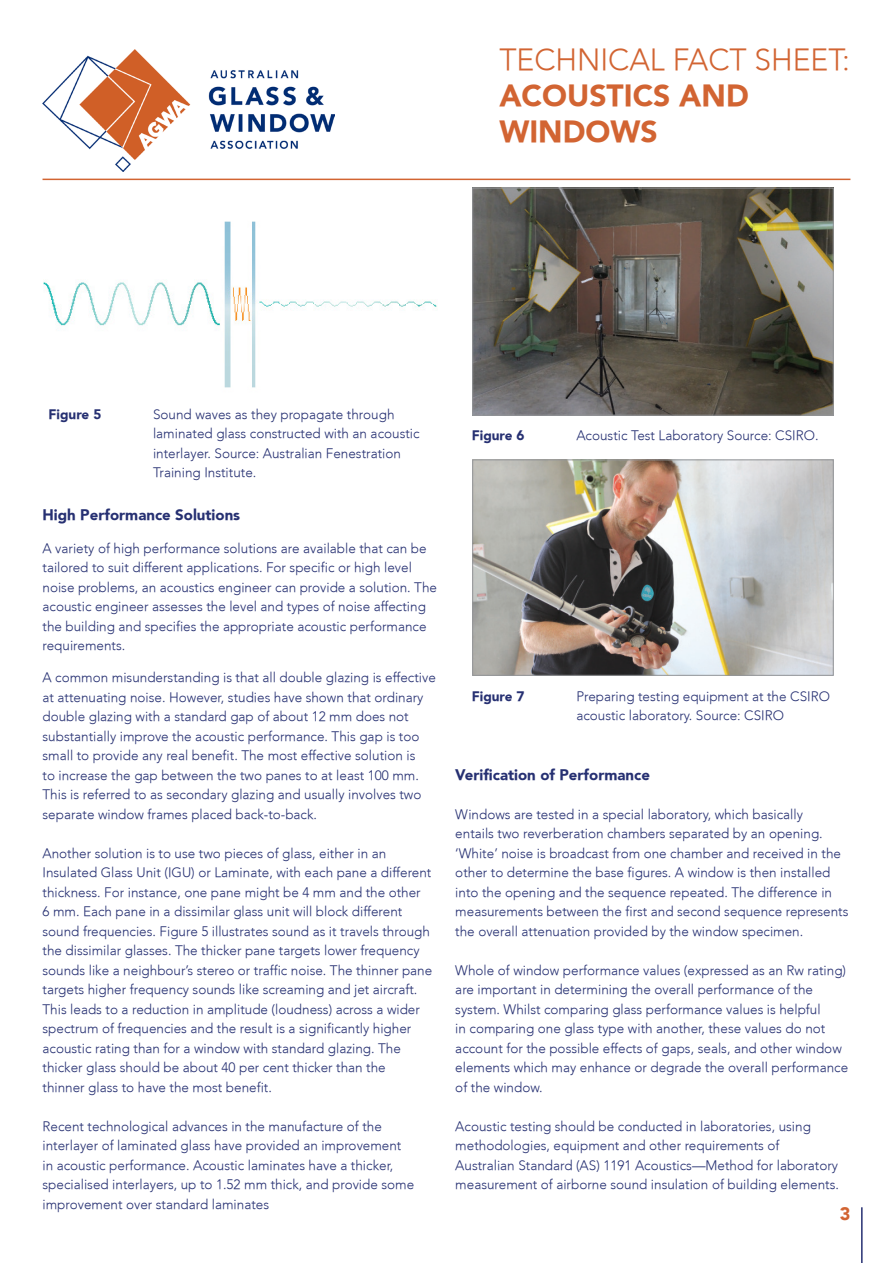
<style>
.page{position:relative;width:893px;height:1263px;background:#fff}
.page>*{position:absolute;margin:0;border:0;box-sizing:border-box;transform-origin:0 0}
.t1{font:300 30px "Avenir";color:#d26432}
.t2{font:900 30px/36px "Avenir";color:#d26432}
.t3{font:900 18px "Avenir";color:#d26432}
.sub_header{font:900 15px "Avenir";color:#263072}
.Plain_Text{font:900 15px "Avenir";color:#263072}
.sub_header-2{font:300 13.5px/19.5px "Avenir";color:#263072}
.Plain_Text-2{font:300 13.5px/19.5px "Avenir";color:#263072}
.Plain_Text-3{font:900 13.5px "Avenir";color:#263072}
</style>
<div class="page">
<hr style="left:861px;top:1207px;width:2px;height:56px;background:#263072">
<hr style="left:43px;top:179px;width:807px;height:1px;background:#d26432">
<img style="left:43px;top:49px;width:291px;height:122px">
<img style="left:44px;top:221px;width:393px;height:167px">
<img style="left:474px;top:190px;width:357px;height:223px">
<div style="left:472px;top:188px;width:361px;height:227px;border:1px solid #939598"></div>
<img style="left:474px;top:462px;width:357px;height:211px">
<div style="left:472px;top:460px;width:361px;height:215px;border:1px solid #939598"></div>
<h1 class="t1" style="left:499px;top:43px;width:352px">TECHNICAL FACT SHEET:</h1>
<h1 class="t2" style="left:499px;top:78px;width:251px">ACOUSTICS AND<br>WINDOWS</h1>
<p class="Plain_Text-3" style="left:49px;top:406px;width:54px">Figure 5</p>
<p class="Plain_Text-2" style="left:153px;top:404px;width:268px">Sound waves as they propagate through laminated glass constructed with an acoustic interlayer. Source: Australian Fenestration Training Institute.</p>
<p class="Plain_Text" style="left:43px;top:506px;width:199px">High Performance Solutions</p>
<p class="Plain_Text-2" style="left:43px;top:538px;width:396px">A variety of high performance solutions are available that can be tailored to suit different applications. For specific or high level noise problems, an acoustics engineer can provide a solution. The acoustic engineer assesses the level and types of noise affecting the building and specifies the appropriate acoustic performance requirements.</p>
<p class="sub_header-2" style="left:43px;top:668px;width:395px">A common misunderstanding is that all double glazing is effective at attenuating noise. However, studies have shown that ordinary double glazing with a standard gap of about 12 mm does not substantially improve the acoustic performance. This gap is too small to provide any real benefit. The most effective solution is<br>to increase the gap between the two panes to at least 100 mm.<br>This is referred to as secondary glazing and usually involves two separate window frames placed back-to-back.</p>
<p class="sub_header-2" style="left:43px;top:843px;width:391px">Another solution is to use two pieces of glass, either in an Insulated Glass Unit (IGU) or Laminate, with each pane a different thickness. For instance, one pane might be 4 mm and the other<br>6 mm. Each pane in a dissimilar glass unit will block different sound frequencies. Figure 5 illustrates sound as it travels through the dissimilar glasses. The thicker pane targets lower frequency sounds like a neighbour’s stereo or traffic noise. The thinner pane targets higher frequency sounds like screaming and jet aircraft.<br>This leads to a reduction in amplitude (loudness) across a wider spectrum of frequencies and the result is a significantly higher acoustic rating than for a window with standard glazing. The thicker glass should be about 40 per cent thicker than the</p>
<p class="sub_header-2" style="left:43px;top:1077px;width:231px">thinner glass to have the most benefit.</p>
<p class="sub_header-2" style="left:43px;top:1116px;width:373px">Recent technological advances in the manufacture of the interlayer of laminated glass have provided an improvement in acoustic performance. Acoustic laminates have a thicker, specialised interlayers, up to 1.52 mm thick, and provide some improvement over standard laminates</p>
<p class="Plain_Text-3" style="left:472px;top:427px;width:54px">Figure 6</p>
<p class="Plain_Text-2" style="left:576px;top:425px;width:244px">Acoustic Test Laboratory Source: CSIRO.</p>
<p class="Plain_Text-3" style="left:472px;top:688px;width:54px">Figure 7</p>
<p class="Plain_Text-2" style="left:576px;top:686px;width:255px">Preparing testing equipment at the CSIRO acoustic laboratory. Source: CSIRO</p>
<p class="sub_header" style="left:455px;top:765px;width:196px">Verification of Performance</p>
<p class="sub_header-2" style="left:455px;top:804px;width:395px">Windows are tested in a special laboratory, which basically<br>entails two reverberation chambers separated by an opening. ‘White’ noise is broadcast from one chamber and received in the other to determine the base figures. A window is then installed into the opening and the sequence repeated. The difference in measurements between the first and second sequence represents the overall attenuation provided by the window specimen.</p>
<p class="sub_header-2" style="left:455px;top:960px;width:392px">Whole of window performance values (expressed as an Rw rating) are important in determining the overall performance of the system. Whilst comparing glass performance values is helpful<br>in comparing one glass type with another, these values do not account for the possible effects of gaps, seals, and other window</p>
<p class="sub_header-2" style="left:455px;top:1058px;width:394px">elements which may enhance or degrade the overall performance of the window.</p>
<p class="sub_header-2" style="left:455px;top:1116px;width:385px">Acoustic testing should be conducted in laboratories, using methodologies, equipment and other requirements of Australian Standard (AS) 1191 Acoustics—Method for laboratory measurement of airborne sound insulation of building elements.</p>
<h2 class="t3" style="left:840px;top:1203px;width:12px">3</h2>
</div>
